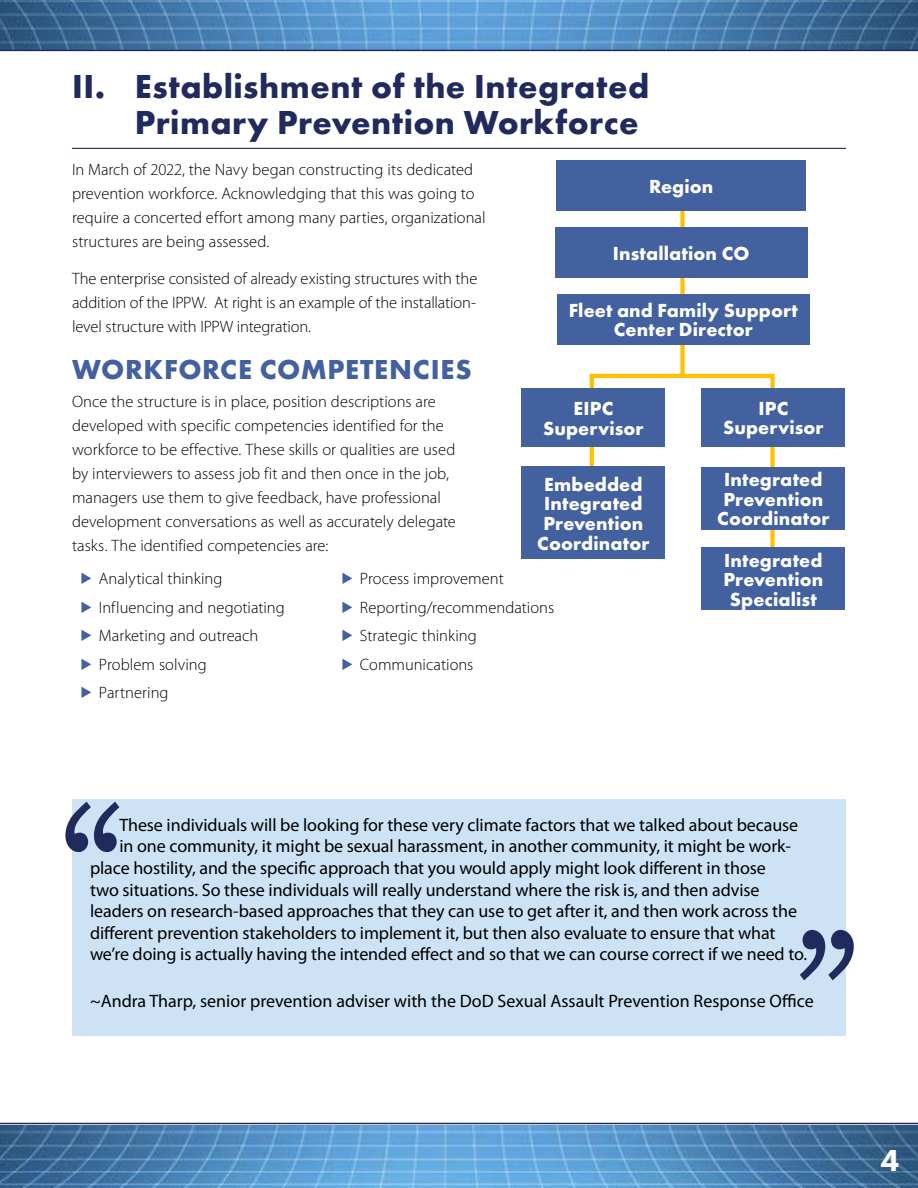
<style>
.page{position:relative;width:918px;height:1188px;background:#fff}
.page>*{position:absolute;margin:0;border:0;box-sizing:border-box;transform-origin:0 0}
.t1{font:700 34.5px/36px "Futura PT";letter-spacing:.015em;color:#212a5d}
.t2{font:800 31.5px "Futura PT";color:#fff}
.t3{font:700 28.5px "Futura PT";letter-spacing:.025em;color:#43609f}
.t4{font:700 19.65px/19.6px "Futura PT";letter-spacing:.005em;color:#fff;text-align:center}
.t5{font:18px "Myriad Pro";letter-spacing:-.005em;color:#000}
.t6{font:300 16.5px/24px "Myriad Pro";color:#000}
</style>
<div class="page">
<img style="left:0;top:1125px;width:918px;height:63px">
<img style="left:0;top:0;width:918px;height:50px">
<hr style="left:0;top:50px;width:918px;height:1px;background:#212a5d">
<hr style="left:0;top:1123px;width:918px;height:1px;background:#212a5d">
<hr style="left:72px;top:148px;width:774px;height:1px;background:#212a5d">
<div style="left:770px;top:374px;width:5px;height:205px;background:#ffc000"></div>
<svg style="left:590px;top:378px;width:4px;height:89px"></svg>
<div style="left:680px;top:173px;width:5px;height:202px;background:#ffc000"></div>
<div style="left:556px;top:160px;width:250px;height:51px;background:#43609f"></div>
<div style="left:555px;top:227px;width:252px;height:51px;background:#43609f"></div>
<div style="left:557px;top:294px;width:253px;height:50px;background:#43609f"></div>
<div style="left:521px;top:388px;width:144px;height:59px;background:#43609f"></div>
<div style="left:701px;top:388px;width:144px;height:58px;background:#43609f"></div>
<div style="left:521px;top:467px;width:144px;height:92px;background:#43609f"></div>
<div style="left:701px;top:467px;width:144px;height:63px;background:#43609f"></div>
<div style="left:701px;top:547px;width:144px;height:63px;background:#43609f"></div>
<hr style="left:590px;top:374px;width:183px;height:4px;background:#ffc000">
<div style="left:72px;top:799px;width:773px;height:237px;background:#cee2f5"></div>
<svg style="left:65px;top:802px;width:54px;height:50px"></svg>
<svg style="left:800px;top:930px;width:54px;height:50px"></svg>
<h1 class="t1" style="left:135px;top:68px;width:516px;text-indent:-63px">II. Establishment of the Integrated<br>Primary Prevention Workforce</h1>
<p class="t6" style="left:72px;top:157px;width:415px">In March of 2022, the Navy began constructing its dedicated prevention workforce. Acknowledging that this was going to require a concerted effort among many parties, organizational structures are being assessed.</p>
<p class="t6" style="left:72px;top:267px;width:407px;text-align:justify">The enterprise consisted of already existing structures with the addition of the IPPW. At right is an example of the installation&shy;level structure with IPPW integration.</p>
<h3 class="t3" style="left:72px;top:351px;width:401px">WORKFORCE COMPETENCIES</h3>
<p class="t6" style="left:72px;top:390px;width:385px">Once the structure is in place, position descriptions are developed with specific competencies identified for the workforce to be effective. These skills or qualities are used by interviewers to assess job fit and then once in the job, managers use them to give feedback, have professional development conversations as well as accurately delegate tasks. The identified competencies are:</p>
<p class="t6" style="left:99px;top:564px;width:187px;line-height:28.5px">Analytical thinking<br>Influencing and negotiating<br>Marketing and outreach<br>Problem solving<br>Partnering</p>
<p class="t6" style="left:360px;top:564px;width:196px;line-height:28.5px">Process improvement<br>Reporting/recommendations<br>Strategic thinking<br>Communications</p>
<p class="t4" style="left:649px;top:176px;width:66px">Region</p>
<p class="t4" style="left:613px;top:243px;width:138px">Installation CO</p>
<p class="t4" style="left:569px;top:300px;width:231px">Fleet and Family Support<br>Center Director</p>
<p class="t4" style="left:543px;top:398px;width:102px">EIPC<br>Supervisor</p>
<p class="t4" style="left:723px;top:398px;width:102px">IPC<br>Supervisor</p>
<p class="t4" style="left:537px;top:474px;width:114px">Embedded<br>Integrated<br>Prevention<br>Coordinator</p>
<p class="t4" style="left:717px;top:469px;width:114px">Integrated<br>Prevention<br>Coordinator</p>
<p class="t4" style="left:723px;top:550px;width:101px">Integrated<br>Prevention<br>Specialist</p>
<p class="t5" style="left:119px;top:814px;width:680px">These individuals will be looking for these very climate factors that we talked about because</p>
<p class="t5" style="left:119px;top:835px;width:673px">in one community, it might be sexual harassment, in another community, it might be work-</p>
<p class="t5" style="left:90px;top:857px;width:677px">place hostility, and the specific approach that you would apply might look different in those</p>
<p class="t5" style="left:90px;top:878px;width:671px">two situations. So these individuals will really understand where the risk is, and then advise</p>
<p class="t5" style="left:90px;top:900px;width:709px">leaders on research-based approaches that they can use to get after it, and then work across the</p>
<p class="t5" style="left:90px;top:922px;width:687px">different prevention stakeholders to implement it, but then also evaluate to ensure that what</p>
<p class="t5" style="left:90px;top:943px;width:719px">we’re doing is actually having the intended effect and so that we can course correct if we need to.</p>
<p class="t5" style="left:90px;top:989px;width:725px">~Andra Tharp, senior prevention adviser with the DoD Sexual Assault Prevention Response Office</p>
<h2 class="t2" style="left:881px;top:1141px;width:20px">4</h2>
</div>
